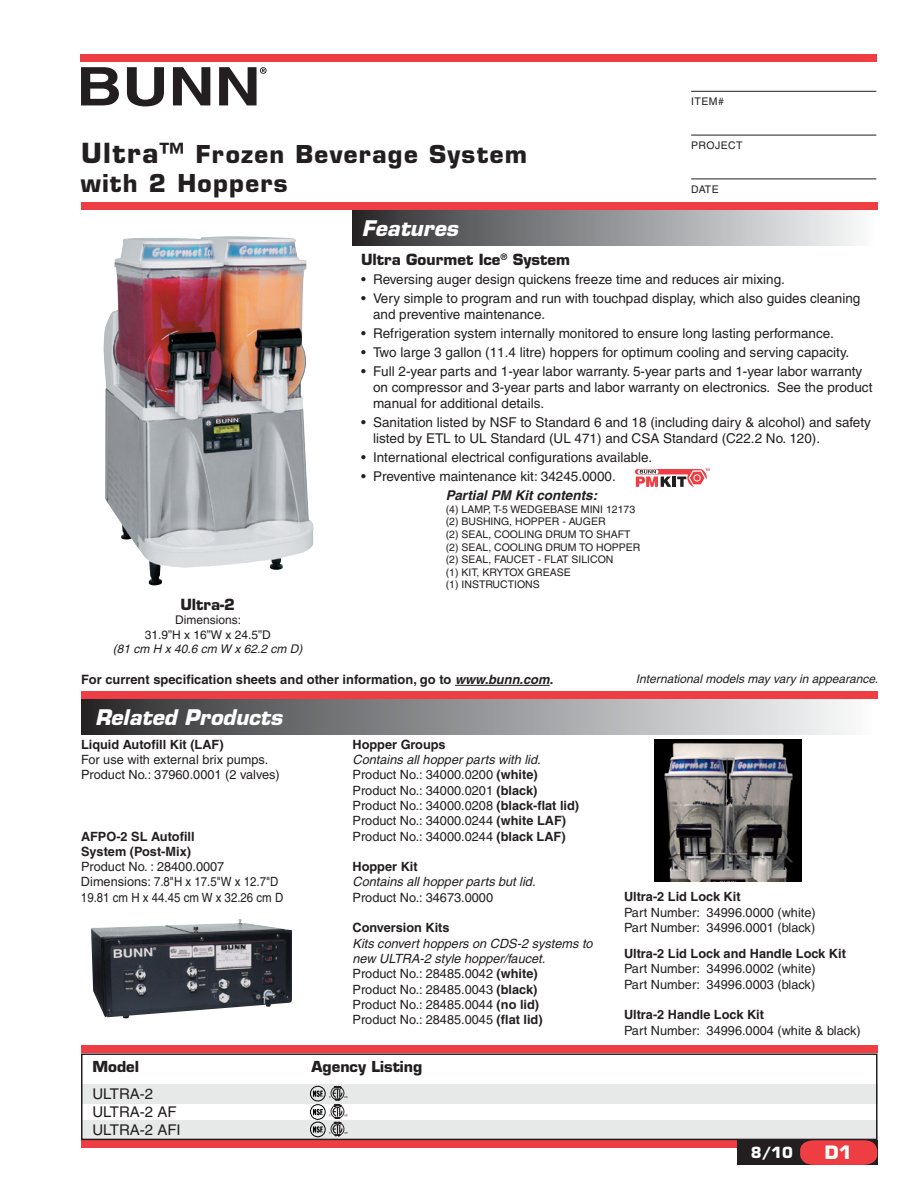
<style>
.page{position:relative;width:918px;height:1188px;background:#fff}
.page>*{position:absolute;margin:0;border:0;box-sizing:border-box;transform-origin:0 0}
.t1{font:700 24px/28.5px "Eurostile";letter-spacing:.055em;color:#231f20}
.t2{font:italic 700 21px "Eurostile";color:#fff}
.t3{font:700 18px "Eurostile";color:#fff}
.t4{font:700 15px "Eurostile";color:#231f20}
.t5{font:700 15px "Eurostile";color:#fff}
.t6{font:14.85px "Helvetica";color:#231f20}
.t7{font:700 14.85px "Eurostile";color:#231f20}
.t8{font:13.5px/16.2px "Helvetica";color:#231f20}
.t9{font:italic 700 13.5px "Helvetica";color:#231f20}
.t10{font:700 12.9px "Helvetica";color:#231f20}
.t11{font:12.75px/15.3px "Helvetica";color:#231f20}
.t12{font:700 12.75px/15.3px "Helvetica";color:#231f20}
.t13{font:italic 12.75px "Helvetica";color:#231f20}
.t14{font:italic 12px "Helvetica";color:#231f20}
.t15{font:12px/14.4px "Helvetica";color:#231f20;text-align:center}
.t16{font:10.5px/12.6px "Helvetica";color:#231f20}
.s1{font-size:27px}
.s2{font-style:italic}
.s3{font-weight:700}
</style>
<div class="page">
<div style="left:81px;top:1140px;width:664px;height:8px;background:#ef3e43"></div>
<div style="left:737px;top:1140px;width:141px;height:25px;background:#231f20"></div>
<div style="left:352px;top:210px;width:526px;height:35px;background:linear-gradient(to right,#2d2d2f,#fcfeff)"></div>
<div style="left:81px;top:699px;width:797px;height:35px;background:linear-gradient(to right,#2d2d30,#fcfeff)"></div>
<div style="left:81px;top:202px;width:797px;height:8px;background:#ef3e43"></div>
<svg style="left:81px;top:67px;width:38px;height:38px"></svg>
<svg style="left:127px;top:67px;width:37px;height:39px"></svg>
<svg style="left:173px;top:67px;width:37px;height:38px"></svg>
<svg style="left:219px;top:67px;width:48px;height:38px"></svg>
<div style="left:80px;top:54px;width:796px;height:8px;background:#ef3e43"></div>
<hr style="left:691px;top:91px;width:185px;height:1px;background:#231f20">
<hr style="left:691px;top:135px;width:185px;height:1px;background:#231f20">
<hr style="left:691px;top:179px;width:185px;height:1px;background:#231f20">
<div style="left:81px;top:691px;width:797px;height:8px;background:#ef3e43"></div>
<hr style="left:455px;top:685px;width:95px;height:1px;background:#231f20">
<svg style="left:800px;top:1140px;width:77px;height:25px;background:#df3b40"></svg>
<div style="left:81px;top:1084px;width:797px;height:19px;background:#e7e8e8"></div>
<div style="left:81px;top:1120px;width:797px;height:19px;background:#e7e8e8"></div>
<div style="left:81px;top:1046px;width:797px;height:7px;background:#ef3e43"></div>
<div style="left:81px;top:1053px;width:796px;height:87px;border:1px solid #231f20"></div>
<img style="left:91px;top:919px;width:201px;height:100px">
<div style="left:310px;top:1086px;width:15px;height:15px;border:1px solid #000;border-radius:50%"></div>
<svg style="left:313px;top:1091px;width:10px;height:6px"></svg>
<img style="left:654px;top:739px;width:148px;height:143px">
<img style="left:103px;top:237px;width:210px;height:348px">
<div style="left:310px;top:1104px;width:15px;height:16px;border:1px solid #000;border-radius:50%"></div>
<svg style="left:313px;top:1109px;width:10px;height:6px"></svg>
<svg style="left:329px;top:1086px;width:18px;height:50px"></svg>
<div style="left:310px;top:1122px;width:15px;height:15px;border:1px solid #000;border-radius:50%"></div>
<svg style="left:313px;top:1126px;width:10px;height:7px"></svg>
<svg style="left:635px;top:468px;width:75px;height:19px"></svg>
<h1 class="t1" style="left:81px;top:140px;width:448px"><span class="s1">Ultra™</span> Frozen Beverage System with 2 Hoppers</h1>
<h2 class="t2" style="left:362px;top:215px;width:98px">Features</h2>
<p class="t16" style="left:691px;top:95px;width:34px">Item#</p>
<p class="t16" style="left:691px;top:139px;width:53px">Project</p>
<p class="t16" style="left:691px;top:183px;width:29px">Date</p>
<p class="t4" style="left:361px;top:250px;width:211px">Ultra Gourmet Ice<sup>®</sup> System</p>
<p class="t8" style="left:361px;top:271px;width:425px">• Reversing auger design quickens freeze time and reduces air mixing.</p>
<p class="t8" style="left:373px;top:290px;width:489px;text-indent:-12px">• Very simple to program and run with touchpad display, which also guides cleaning and preventive maintenance.</p>
<p class="t8" style="left:361px;top:325px;width:474px">• Refrigeration system internally monitored to ensure long lasting performance.</p>
<p class="t8" style="left:361px;top:344px;width:490px">• Two large 3 gallon (11.4 litre) hoppers for optimum cooling and serving capacity.</p>
<p class="t8" style="left:373px;top:363px;width:501px;text-indent:-12px">• Full 2-year parts and 1-year labor warranty. 5-year parts and 1-year labor warranty on compressor and 3-year parts and labor warranty on electronics. See the product manual for additional details.</p>
<p class="t8" style="left:373px;top:414px;width:499px;text-indent:-12px">• Sanitation listed by NSF to Standard 6 and 18 (including dairy &amp; alcohol) and safety listed by ETL to UL Standard (UL 471) and CSA Standard (C22.2 No. 120).</p>
<p class="t8" style="left:361px;top:449px;width:293px">• International electrical configurations available.</p>
<p class="t8" style="left:361px;top:468px;width:256px">• Preventive maintenance kit: 34245.0000.</p>
<p class="t9" style="left:446px;top:487px;width:153px">Partial PM Kit contents:</p>
<p class="t16" style="left:446px;top:503px;width:191px">(4) LAMP, T-5 WEDGEBASEM INI 12173 (2) BUSHING, HOPPER - AUGER<br>(2) SEAL, COO</p>
<p class="t16" style="left:518px;top:528px;width:56px">LING DRUMTO</p>
<p class="t16" style="left:596px;top:528px;width:33px">SHAFT</p>
<p class="t16" style="left:446px;top:541px;width:54px">(2) SEAL, COO</p>
<p class="t16" style="left:518px;top:541px;width:56px">LING DRUMTO</p>
<p class="t16" style="left:596px;top:541px;width:35px">HOPPER</p>
<p class="t16" style="left:446px;top:553px;width:75px">(2) SEAL, FAUCET</p>
<p class="t16" style="left:446px;top:553px;width:169px;text-indent:92px">- FLAT SILICON (1) KIT, KRYTOX GREA</p>
<p class="t16" style="left:557px;top:566px;width:12px">SE</p>
<p class="t4" style="left:180px;top:595px;width:56px">Ultra-2</p>
<p class="t15" style="left:145px;top:613px;width:128px">Dimensions:<br>31.9”H x 16”W x 24.5”D</p>
<p class="t14" style="left:113px;top:642px;width:191px">(81 cm H x 40.6 cm W x 62.2 cm D)</p>
<p class="t16" style="left:446px;top:578px;width:96px">(1) INSTRUCTIONS</p>
<p class="t10" style="left:81px;top:672px;width:474px">For current specification sheets and other information, go to <span class="s2">www.bunn.com</span>.</p>
<h2 class="t2" style="left:95px;top:704px;width:189px">Related Products</h2>
<p class="t12" style="left:81px;top:736px;width:144px">Liquid Autofill Kit (LAF)</p>
<p class="t11" style="left:81px;top:752px;width:200px">For use with external brix pumps.<br>Product No.: 37960.0001 (2 valves)</p>
<p class="t12" style="left:81px;top:828px;width:115px">AFPO-2 SL Autofill<br>System (Post-Mix)</p>
<p class="t11" style="left:81px;top:859px;width:204px">Product No. : 28400.0007<br>Dimensions: 7.8"H x 17.5"W x 12.7"D<br>19.81 cm H x 44.45 cm W x 32.26 cm D</p>
<p class="t12" style="left:353px;top:736px;width:95px">Hopper Groups</p>
<p class="t11" style="left:353px;top:752px;width:228px"><span class="s2">Contains all hopper parts with lid.<br></span>Product No.: 34000.0200 <span class="s3">(white)<br></span>Product No.: 34000.0201 <span class="s3">(black)<br></span>Product No.: 34000.0208 <span class="s3">(black-flat lid)<br></span>Product No.: 34000.0244 <span class="s3">(white LAF)<br></span>Product No.: 34000.0244 <span class="s3">(black LAF)</span></p>
<p class="t12" style="left:353px;top:859px;width:67px">Hopper Kit</p>
<p class="t13" style="left:353px;top:875px;width:185px">Contains all hopper parts but lid.</p>
<p class="t11" style="left:353px;top:890px;width:142px">Product No.: 34673.0000</p>
<p class="t12" style="left:353px;top:920px;width:99px">Conversion Kits</p>
<p class="t11" style="left:353px;top:935px;width:242px"><span class="s2">Kits convert hoppers on CDS-2 systems to new ULTRA-2 style hopper/faucet.<br></span>Product No.: 28485.0042 <span class="s3">(white)<br></span>Product No.: 28485.0043 <span class="s3">(black)<br></span>Product No.: 28485.0044 <span class="s3">(no lid)<br></span>Product No.: 28485.0045 <span class="s3">(flat lid)</span></p>
<p class="t7" style="left:92px;top:1058px;width:48px">Model</p>
<p class="t7" style="left:312px;top:1058px;width:112px">Agency Listing</p>
<p class="t6" style="left:92px;top:1086px;width:29px">ULTRA</p>
<p class="t6" style="left:140px;top:1086px;width:15px">-2</p>
<p class="t6" style="left:92px;top:1103px;width:29px">ULTRA</p>
<p class="t6" style="left:140px;top:1103px;width:38px">-2 AF</p>
<p class="t6" style="left:92px;top:1121px;width:29px">ULTRA</p>
<p class="t6" style="left:140px;top:1121px;width:42px">-2 AFI</p>
<p class="t14" style="left:636px;top:671px;width:244px">International models may vary in appearance.</p>
<p class="t12" style="left:624px;top:889px;width:118px">Ultra-2 Lid Lock Kit</p>
<p class="t11" style="left:624px;top:904px;width:193px">Part Number: 34996.0000 (white)<br>Part Number: 34996.0001 (black)</p>
<p class="t12" style="left:624px;top:946px;width:223px">Ultra-2 Lid Lock and Handle Lock Kit</p>
<p class="t11" style="left:624px;top:961px;width:193px">Part Number: 34996.0002 (white)<br>Part Number: 34996.0003 (black)</p>
<p class="t12" style="left:624px;top:1007px;width:142px">Ultra-2 Handle Lock Kit</p>
<p class="t11" style="left:624px;top:1022px;width:238px">Part Number: 34996.0004 (white &amp; black)</p>
<p class="t5" style="left:751px;top:1143px;width:43px">8/10</p>
<h3 class="t3" style="left:825px;top:1142px;width:28px">D1</h3>
</div>
